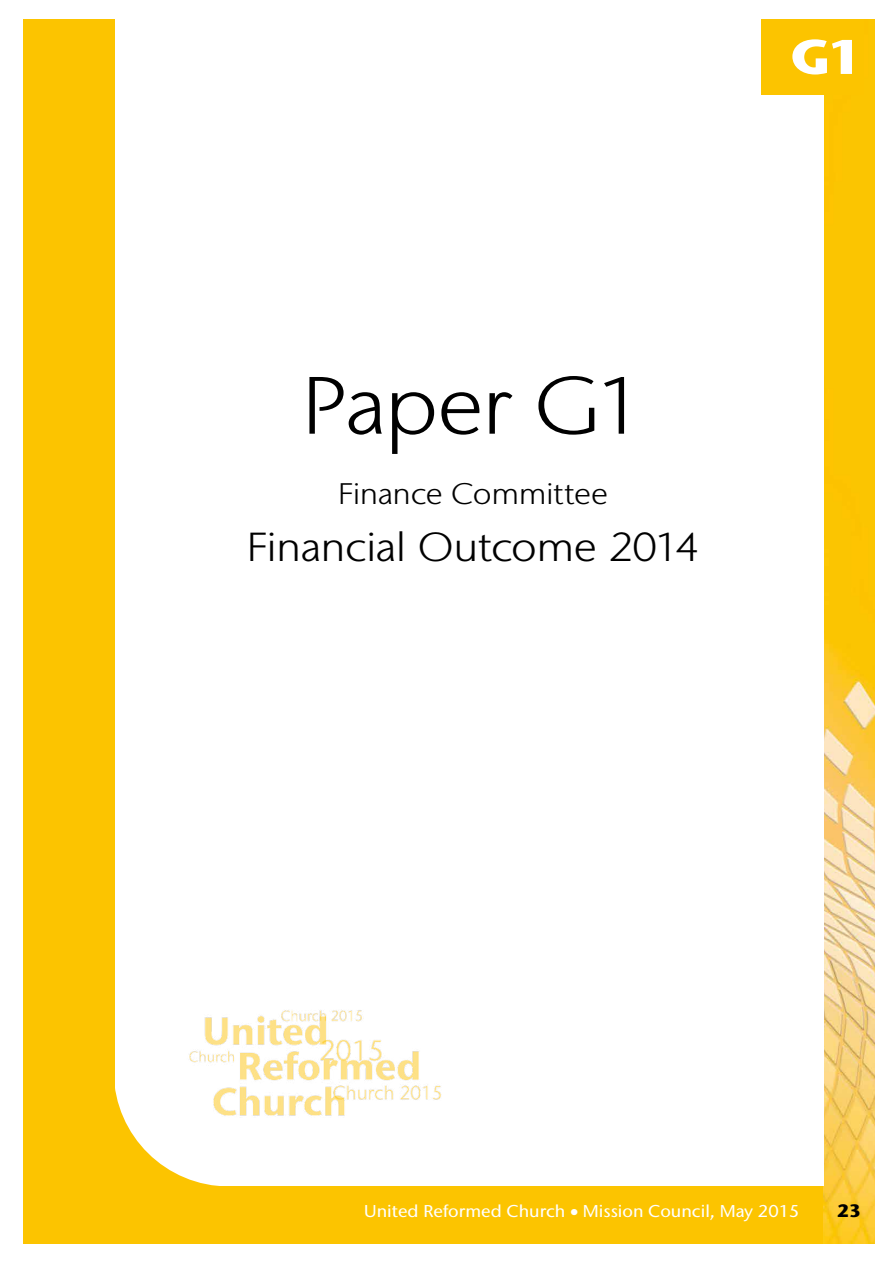
<style>
.page{position:relative;width:893px;height:1263px;background:#fff}
.page>*{position:absolute;margin:0;border:0;box-sizing:border-box;transform-origin:0 0}
.t1{font:300 81px "Stone Sans IIITC Std";letter-spacing:-.025em;color:#000;scale:1.11 1}
.t2{font:800 48.6px "Stone Sans IIITC Std";color:#fff;scale:1.11 1}
.t3{font:300 40.5px "Stone Sans IIITC Std";letter-spacing:-.015em;color:#000;scale:1.11 1}
.t4{font:300 29.7px "Stone Sans IIITC Std";letter-spacing:-.015em;color:#000;scale:1.11 1}
.t5{font:800 18px "Stone Sans IIITC Std";color:#000}
.t6{font:500 17.1px "Stone Sans IIITC Std";color:#fff;scale:1.05 1}
</style>
<div class="page">
<div style="left:23px;top:19px;width:810px;height:1225px;background:#fcc400"></div>
<img style="left:824px;top:19px;width:51px;height:1225px">
<div style="left:115px;top:6px;width:708px;height:1179px;background:#fff"></div>
<svg style="left:115px;top:1088px;width:114px;height:98px"></svg>
<img style="left:183px;top:1010px;width:258px;height:112px">
<div style="left:761px;top:19px;width:102px;height:76px;background:#fcc400"></div>
<h2 class="t2" style="left:790px;top:25px;width:67px">G1</h2>
<h2 class="t2" style="left:824px;top:25px;width:36px">A</h2>
<h1 class="t1" style="left:302px;top:357px;width:310px">Paper G1</h1>
<h3 class="t4" style="left:338px;top:475px;width:245px">Finance Committee</h3>
<h3 class="t3" style="left:247px;top:523px;width:409px">Financial Outcome 2014</h3>
<p class="t6" style="left:364px;top:1201px;width:416px">United Reformed Church • Mission Council, May 2015</p>
<p class="t5" style="left:837px;top:1199px;width:26px">23</p>
</div>
